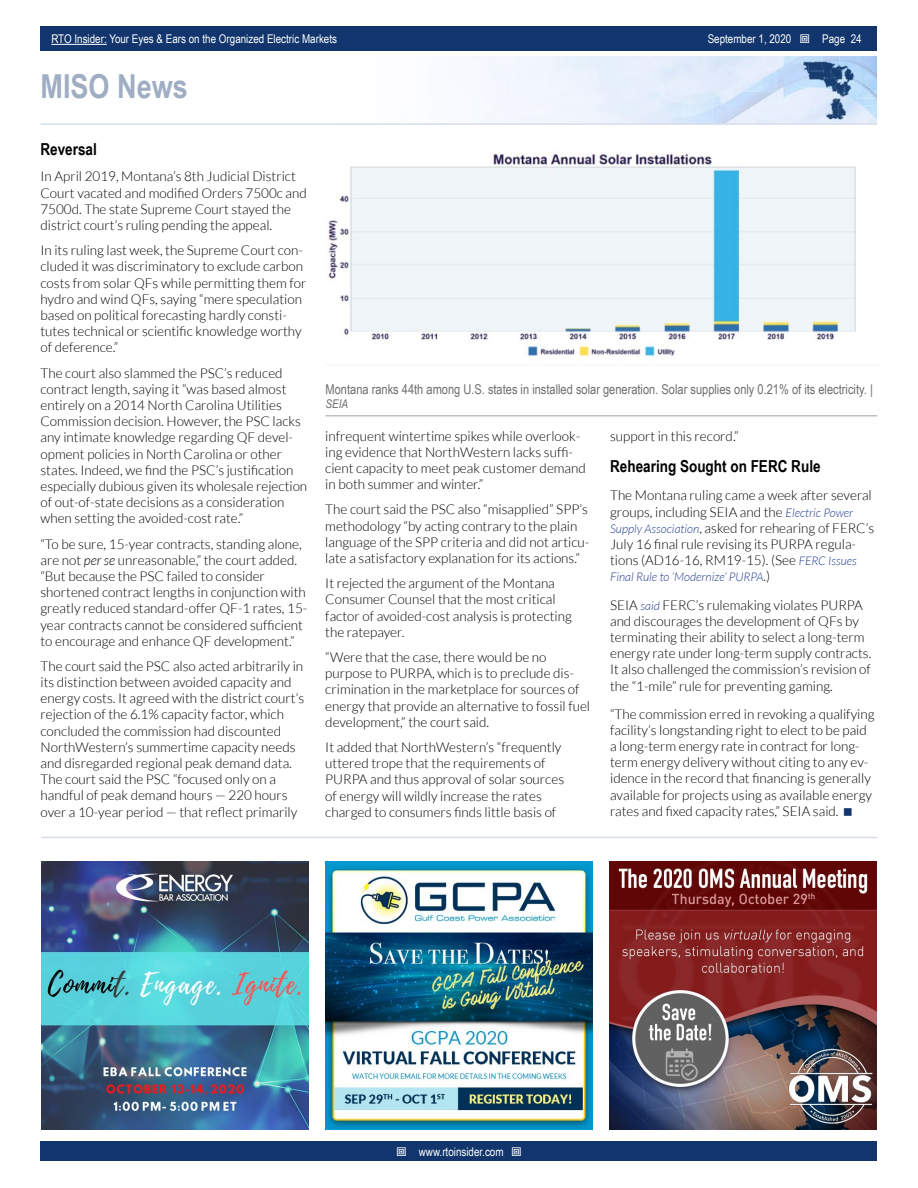
<style>
.page{position:relative;width:918px;height:1188px;background:#fff}
.page>*{position:absolute;margin:0;border:0;box-sizing:border-box;transform-origin:0 0}
.t1{font:700 33px "Arial Narrow";color:#a0aec4}
.t2{font:700 16.5px "Arial Narrow";color:#000}
.t3{font:300 13.5px/16.2px "Lato";color:#000}
.t4{font:13.5px "Arial Narrow";color:#6d6e71}
.t5{font:12px "Arial Narrow";color:#fff}
.t6{font:italic 300 12px "Lato";color:#25408f}
.t7{font:italic 12px "Arial Narrow";color:#6d6e71}
.s1{font-style:italic}
.s2{font-style:italic;font-size:12px;color:#25408f}
.s3{font-style:normal;font-size:13.5px;color:#000}
</style>
<div class="page">
<div style="left:41px;top:1142px;width:836px;height:19px;background:#11356c"></div>
<div style="left:41px;top:27px;width:836px;height:24px;background:#11356c"></div>
<hr style="left:51px;top:44px;width:56px;height:1px;background:#fff">
<img style="left:474px;top:56px;width:403px;height:67px">
<hr style="left:40px;top:123px;width:837px;height:2px;background:#d6deec">
<hr style="left:326px;top:415px;width:551px;height:1px;background:#bfbfbf">
<img style="left:328px;top:151px;width:528px;height:207px">
<hr style="left:41px;top:837px;width:836px;height:1px;background:#d6deec">
<img style="left:325px;top:862px;width:268px;height:267px">
<img style="left:41px;top:862px;width:267px;height:267px">
<img style="left:610px;top:862px;width:267px;height:267px">
<p class="t5" style="left:51px;top:30px;width:287px">RTO Insider: Your Eyes &amp; Ears on the Organized Electric Markets</p>
<p class="t5" style="left:708px;top:30px;width:85px">September 1, 2020</p>
<p class="t5" style="left:822px;top:30px;width:41px">Page 24</p>
<h1 class="t1" style="left:40px;top:61px;width:149px">MISO News</h1>
<p class="t2" style="left:40px;top:137px;width:58px">Reversal</p>
<p class="t3" style="left:40px;top:168px;width:268px">In April 2019, Montana’s 8th Judicial District Court vacated and modified Orders 7500c and 7500d. The state Supreme Court stayed the district court’s ruling pending the appeal.</p>
<p class="t3" style="left:40px;top:242px;width:267px">In its ruling last week, the Supreme Court con&shy;cluded it was discriminatory to exclude carbon costs from solar QFs while permitting them for hydro and wind QFs, saying “mere speculation based on political forecasting hardly consti&shy;tutes technical or scientific knowledge worthy of deference.”</p>
<p class="t3" style="left:40px;top:365px;width:268px">The court also slammed the PSC’s reduced contract length, saying it “was based almost entirely on a 2014 North Carolina Utilities Commission decision. However, the PSC lacks any intimate knowledge regarding QF devel&shy;opment policies in North Carolina or other states. Indeed, we find the PSC’s justification especially dubious given its wholesale rejection of out-of-state decisions as a consideration when setting the avoided-cost rate.”</p>
<p class="t3" style="left:40px;top:536px;width:268px">“To be sure, 15-year contracts, standing alone, are not <span class="s1">per se</span> unreasonable,” the court added. “But because the PSC failed to consider shortened contract lengths in conjunction with greatly reduced standard-offer QF-1 rates, 15- year contracts cannot be considered sufficient to encourage and enhance QF development.”</p>
<p class="t3" style="left:40px;top:658px;width:265px">The court said the PSC also acted arbitrarily in its distinction between avoided capacity and energy costs. It agreed with the district court’s rejection of the 6.1% capacity factor, which concluded the commission had discounted NorthWestern’s summertime capacity needs and disregarded regional peak demand data.<br>The court said the PSC “focused only on a handful of peak demand hours — 220 hours over a 10-year period — that reflect primarily</p>
<p class="t4" style="left:326px;top:379px;width:549px">Montana ranks 44th among U.S. states in installed solar generation. Solar supplies only 0.21% of its electricity. |</p>
<p class="t7" style="left:326px;top:396px;width:24px">SEIA</p>
<p class="t3" style="left:325px;top:428px;width:262px">infrequent wintertime spikes while overlook&shy;ing evidence that NorthWestern lacks suffi&shy;cient capacity to meet peak customer demand in both summer and winter.”</p>
<p class="t3" style="left:325px;top:502px;width:266px">The court said the PSC also “misapplied” SPP’s methodology “by acting contrary to the plain language of the SPP criteria and did not articu&shy;late a satisfactory explanation for its actions.”</p>
<p class="t3" style="left:325px;top:575px;width:248px">It rejected the argument of the Montana Consumer Counsel that the most critical factor of avoided-cost analysis is protecting the ratepayer.</p>
<p class="t3" style="left:325px;top:649px;width:266px">“Were that the case, there would be no purpose to PURPA, which is to preclude dis&shy;crimination in the marketplace for sources of energy that provide an alternative to fossil fuel development,” the court said.</p>
<p class="t3" style="left:325px;top:739px;width:240px">It added that NorthWestern’s “frequently uttered trope that the requirements of PURPA and thus approval of solar sources of energy will wildly increase the rates charged to consumers finds little basis of</p>
<p class="t3" style="left:610px;top:428px;width:130px">support in this record.”</p>
<p class="t2" style="left:610px;top:454px;width:212px">Rehearing Sought on FERC Rule</p>
<p class="t3" style="left:610px;top:488px;width:266px">The Montana ruling came a week after several groups, including SEIA and the <span class="s2">Electric Power Supply Association</span>, asked for rehearing of FERC’s July 16 final rule revising its PURPA regula&shy;tions (AD16-16, RM19-15). (See <span class="s2">FERC Issues</span></p>
<p class="t6" style="left:610px;top:571px;width:162px">Final Rule to ‘Modernize’ PURPA<span class="s3">.)</span></p>
<p class="t3" style="left:610px;top:597px;width:263px">SEIA <span class="s2">said</span> FERC’s rulemaking violates PURPA and discourages the development of QFs by terminating their ability to select a long-term energy rate under long-term supply contracts.<br>It also challenged the commission’s revision of the “1-mile” rule for preventing gaming.</p>
<p class="t3" style="left:610px;top:706px;width:266px">“The commission erred in revoking a qualifying facility’s longstanding right to elect to be paid a long-term energy rate in contract for long&shy;term energy delivery without citing to any ev&shy;idence in the record that financing is generally available for projects using as available energy rates and fixed capacity rates,” SEIA said.</p>
<p class="t5" style="left:419px;top:1143px;width:86px">www.rtoinsider.com</p>
</div>
